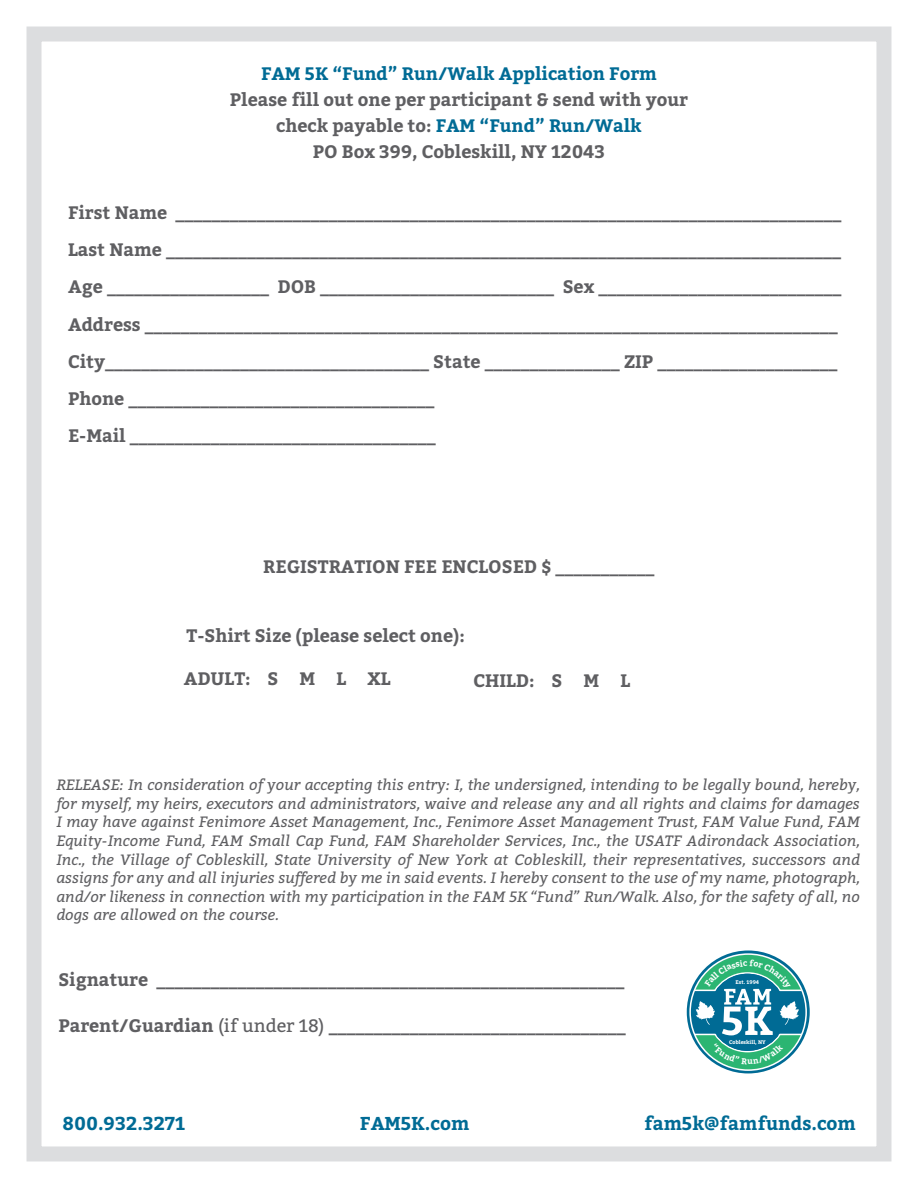
<style>
.page{position:relative;width:918px;height:1188px;background:#fff}
.page>*{position:absolute;margin:0;border:0;box-sizing:border-box;transform-origin:0 0}
.t1{font:700 18.6px "Bitter";color:#006b95}
.t2{font:700 18px/37.2px "Bitter";color:#5f5f62;text-align:center}
.t3{font:700 18px "Bitter";color:#006b95}
.t4{font:italic 15px/18.6px "Bitter";color:#5f5f62;text-align:justify}
.t5{font:700 5.25px "Bitter";color:#fff}
.s1{color:#006b95}
.s2{font-weight:400}
</style>
<div class="page">
<div style="left:27px;top:27px;width:864px;height:1134px;border:15px solid #dcdddf"></div>
<div style="left:687px;top:951px;width:123px;height:122px;border:3px solid #006b95;border-radius:50%"></div>
<svg style="left:690px;top:955px;width:116px;height:115px"></svg>
<div style="left:709px;top:974px;width:77px;height:77px;background:#006b95;border-radius:50%"></div>
<svg style="left:714px;top:1043px;width:69px;height:21px"></svg>
<svg style="left:690px;top:959px;width:116px;height:77px"></svg>
<p class="t3" style="left:261px;top:63px;width:397px">FAM 5K “Fund” Run/Walk Application Form</p>
<p class="t2" style="left:230px;top:87px;width:460px;line-height:26.1px">Please fill out one per participant &amp; send with your check payable to: <span class="s1">FAM “Fund” Run/Walk<br></span>PO Box 399, Cobleskill, NY 12043</p>
<p class="t2" style="left:68px;top:194px;width:775px;text-align:left">First Name __________________________________________________________________________ Last Name ___________________________________________________________________________ Age __________________ DOB __________________________ Sex ___________________________ Address _____________________________________________________________________________ City____________________________________ State _______________ ZIP ____________________ Phone __________________________________<br>E-Mail __________________________________</p>
<p class="t2" style="left:263px;top:549px;width:393px">REGISTRATION FEE ENCLOSED $ ___________</p>
<p class="t2" style="left:187px;top:617px;width:280px">T-Shirt Size (please select one):</p>
<p class="t2" style="left:184px;top:660px;width:208px">ADULT: S M L XL</p>
<p class="t2" style="left:473px;top:662px;width:158px">CHILD: S M L</p>
<p class="t4" style="left:56px;top:775px;width:805px">RELEASE: In consideration of your accepting this entry: I, the undersigned, intending to be legally bound, hereby, for myself, my heirs, executors and administrators, waive and release any and all rights and claims for damages I may have against Fenimore Asset Management, Inc., Fenimore Asset Management Trust, FAM Value Fund, FAM Equity-Income Fund, FAM Small Cap Fund, FAM Shareholder Services, Inc., the USATF Adirondack Association, Inc., the Village of Cobleskill, State University of New York at Cobleskill, their representatives, successors and assigns for any and all injuries suffered by me in said events. I hereby consent to the use of my name, photograph, and/or likeness in connection with my participation in the FAM 5K “Fund” Run/Walk. Also, for the safety of all, no dogs are allowed on the course.</p>
<p class="t2" style="left:58px;top:961px;width:568px">Signature ____________________________________________________</p>
<p class="t2" style="left:58px;top:1007px;width:569px">Parent/Guardian <span class="s2">(if under 18)</span> _________________________________</p>
<p class="t5" style="left:736px;top:979px;width:25px">Est. 1994</p>
<p class="t5" style="left:729px;top:1039px;width:38px">Cobleskill, NY</p>
<p class="t1" style="left:63px;top:1112px;width:124px">800.932.3271</p>
<p class="t1" style="left:360px;top:1112px;width:111px">FAM5K.com</p>
<p class="t1" style="left:644px;top:1112px;width:213px">fam5k@famfunds.com</p>
</div>
